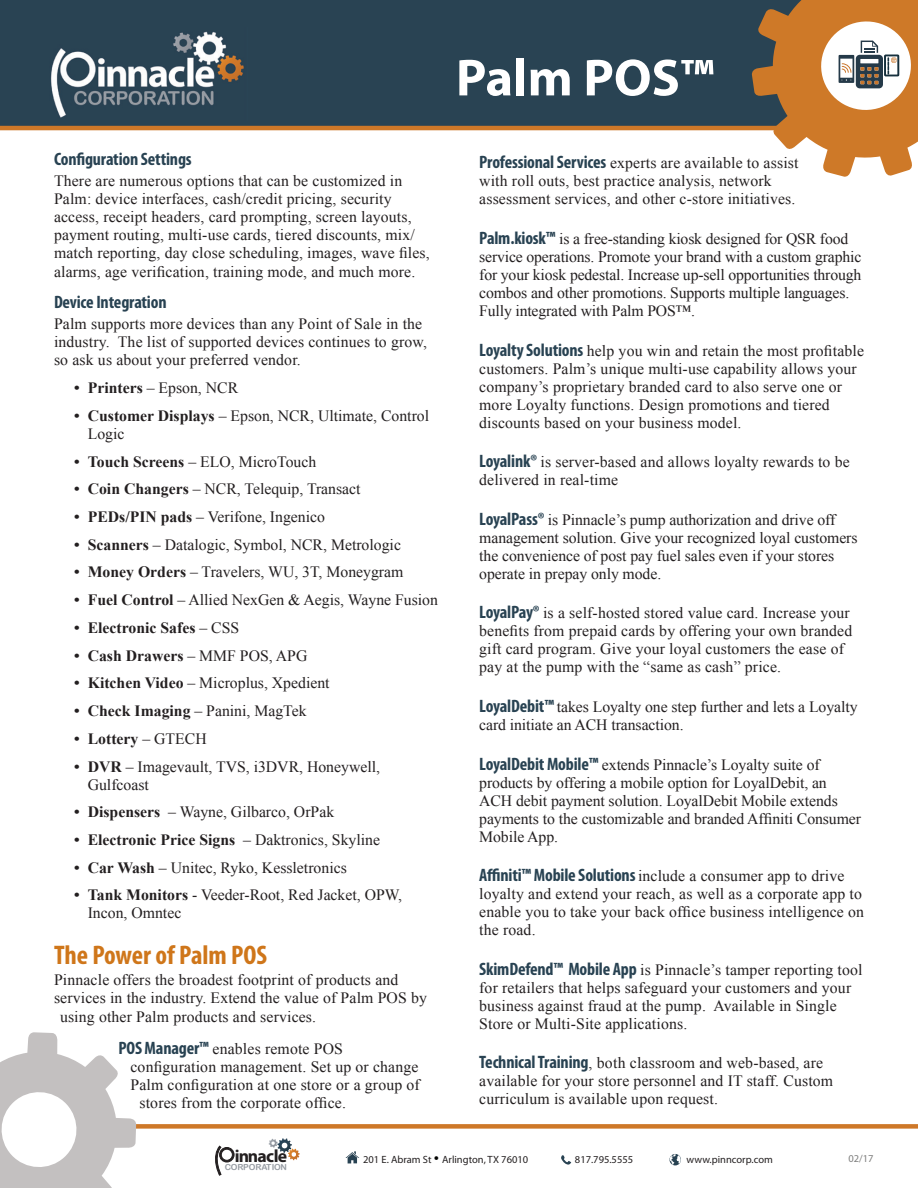
<style>
.page{position:relative;width:918px;height:1188px;background:#fff}
.page>*{position:absolute;margin:0;border:0;box-sizing:border-box;transform-origin:0 0}
.t1{font:700 52.5px "Myriad Pro";color:#fff}
.t2{font:700 condensed 27px "Myriad Pro";color:#cf761a}
.t3{font:700 condensed 18px "Myriad Pro";letter-spacing:-.01em;color:#284252}
.t4{font:700 17.7px "Myriad Pro";letter-spacing:-.045em;color:#231f20}
.t5{font:15.75px/18px "Times New Roman";letter-spacing:.01em;color:#231f20}
.t6{font:15.75px/18px "Times New Roman";letter-spacing:-.01em;color:#231f20}
.t7{font:700 15.75px "Times New Roman";color:#231f20}
.t8{font:10.5px "Myriad Pro";color:#231f20}
.t9{font:10.5px "Myriad Pro";color:#7e7e7d}
.t10{font:8.25px "Arial Rounded MT Bold";letter-spacing:-.03em;color:#979ca3}
.s1{font-weight:700}
.s2{font-weight:400}
.s3{font-family:"Myriad Pro";font-weight:700;font-stretch:condensed;font-size:18px;color:#284252}
.s4{font-family:"Times New Roman";font-size:15px;color:#040503}
</style>
<div class="page">
<svg style="left:561px;top:1155px;width:10px;height:10px"></svg>
<svg style="left:669px;top:1154px;width:12px;height:11px"></svg>
<svg style="left:345px;top:1151px;width:14px;height:12px"></svg>
<svg style="left:215px;top:1145px;width:20px;height:31px"></svg>
<svg style="left:269px;top:1138px;width:31px;height:22px"></svg>
<div style="left:133px;top:1124px;width:785px;height:5px;background:#ce7828"></div>
<svg style="left:0;top:1032px;width:136px;height:156px"></svg>
<div style="left:0;top:0;width:918px;height:127px;background:#294353"></div>
<img style="left:51px;top:31px;width:193px;height:87px">
<hr style="left:0;top:126px;width:918px;height:4px;background:#ce7828">
<svg style="left:751px;top:0;width:167px;height:177px"></svg>
<h1 class="t1" style="left:456px;top:43px;width:260px">Palm POS™</h1>
<p class="t3" style="left:54px;top:148px;width:139px">Configuration Settings</p>
<p class="t5" style="left:54px;top:172px;width:377px">There are numerous options that can be customized in Palm: device interfaces, cash/credit pricing, security access, receipt headers, card prompting, screen layouts, payment routing, multi-use cards, tiered discounts, mix/ match reporting, day close scheduling, images, wave files, alarms, age verification, training mode, and much more.</p>
<p class="t3" style="left:54px;top:291px;width:114px">Device Integration</p>
<p class="t5" style="left:54px;top:315px;width:374px">Palm supports more devices than any Point of Sale in the industry. The list of supported devices continues to grow, so ask us about your preferred vendor.</p>
<p class="t5" style="left:74px;top:379px;width:165px"><span class="s1">• Printers</span> – Epson, NCR</p>
<p class="t5" style="left:88px;top:406px;width:343px;text-indent:-13px"><span class="s1">• Customer Displays</span> – Epson, NCR, Ultimate, Control<br>Logic</p>
<p class="t5" style="left:74px;top:452px;width:244px"><span class="s1">• Touch Screens</span> – ELO, MicroTouch</p>
<p class="t5" style="left:74px;top:480px;width:288px"><span class="s1">• Coin Changers</span> – NCR, Telequip, Transact</p>
<p class="t5" style="left:74px;top:508px;width:252px"><span class="s1">• PEDs/PIN pads</span> – Verifone, Ingenico</p>
<p class="t5" style="left:74px;top:535px;width:328px"><span class="s1">• Scanners</span> – Datalogic, Symbol, NCR, Metrologic</p>
<p class="t5" style="left:74px;top:563px;width:331px"><span class="s1">• Money Orders</span> – Travelers, WU, 3T, Moneygram</p>
<p class="t5" style="left:74px;top:591px;width:365px"><span class="s1">• Fuel Control</span> – Allied NexGen &amp; Aegis, Wayne Fusion</p>
<p class="t7" style="left:74px;top:617px;width:167px">• Electronic Safes <span class="s2">– CSS</span></p>
<p class="t7" style="left:74px;top:644px;width:235px">• Cash Drawers <span class="s2">– MMF POS, APG</span></p>
<p class="t5" style="left:74px;top:674px;width:257px"><span class="s1">• Kitchen Video</span> – Microplus, Xpedient</p>
<p class="t5" style="left:74px;top:702px;width:234px"><span class="s1">• Check Imaging</span> – Panini, MagTek</p>
<p class="t7" style="left:74px;top:728px;width:134px">• Lottery <span class="s2">– GTECH</span></p>
<p class="t5" style="left:88px;top:757px;width:294px;text-indent:-13px"><span class="s1">• DVR</span> – Imagevault, TVS, i3DVR, Honeywell,<br>Gulfcoast</p>
<p class="t5" style="left:74px;top:803px;width:261px"><span class="s1">• Dispensers</span> – Wayne, Gilbarco, OrPak</p>
<p class="t7" style="left:74px;top:829px;width:307px">• Electronic Price Signs <span class="s2">– Daktronics, Skyline</span></p>
<p class="t5" style="left:74px;top:858px;width:274px"><span class="s1">• Car Wash</span> – Unitec, Ryko, Kessletronics</p>
<p class="t5" style="left:88px;top:886px;width:316px;text-indent:-13px"><span class="s1">• Tank Monitors</span> - Veeder-Root, Red Jacket, OPW,<br>Incon, Omntec</p>
<h2 class="t2" style="left:54px;top:938px;width:215px">The Power of Palm POS</h2>
<p class="t5" style="left:54px;top:971px;width:346px">Pinnacle offers the broadest footprint of products and</p>
<p class="t5" style="left:54px;top:989px;width:375px">services in the industry. Extend the value of Palm POS by</p>
<p class="t5" style="left:60px;top:1008px;width:258px">using other Palm products and services.</p>
<p class="t5" style="left:118px;top:1039px;width:226px"><span class="s3">POS Manager™</span> enables remote POS</p>
<p class="t5" style="left:130px;top:1057px;width:290px">configuration management. Set up or change</p>
<p class="t5" style="left:130px;top:1075px;width:291px">Palm configuration at one store or a group of</p>
<p class="t5" style="left:139px;top:1093px;width:208px">stores from the corporate office.</p>
<p class="t5" style="left:479px;top:154px;width:321px"><span class="s3">Professional Services</span> experts are available to assist with roll outs, best practice analysis, network assessment services, and other c-store initiatives.</p>
<p class="t6" style="left:479px;top:229px;width:384px"><span class="s3">Palm.kiosk™</span> is a free-standing kiosk designed for QSR food service operations. Promote your brand with a custom graphic for your kiosk pedestal. Increase up-sell opportunities through combos and other promotions. Supports multiple languages.<br>Fully integrated with Palm POS™.</p>
<p class="t5" style="left:479px;top:341px;width:386px"><span class="s3">Loyalty Solutions</span> help you win and retain the most profitable customers. Palm’s unique multi-use capability allows your company’s proprietary branded card to also serve one or more Loyalty functions. Design promotions and tiered discounts based on your business model.</p>
<p class="t5" style="left:479px;top:453px;width:372px"><span class="s3">Loyalink®</span> is server-based and allows loyalty rewards to be delivered in real-time</p>
<p class="t5" style="left:479px;top:510px;width:380px"><span class="s3">LoyalPass®</span> is Pinnacle’s pump authorization and drive off management solution. Give your recognized loyal customers the convenience of post pay fuel sales even if your stores operate in prepay only mode.</p>
<p class="t5" style="left:479px;top:604px;width:375px"><span class="s3">LoyalPay®</span> is a self-hosted stored value card. Increase your benefits from prepaid cards by offering your own branded gift card program. Give your loyal customers the ease of pay at the pump with the “same as cash” price.</p>
<p class="t5" style="left:479px;top:697px;width:380px"><span class="s3">LoyalDebit™</span> takes Loyalty one step further and lets a Loyalty card initiate an ACH transaction.</p>
<p class="t5" style="left:479px;top:755px;width:383px"><span class="s3">LoyalDebit Mobile™</span> extends Pinnacle’s Loyalty suite of products by offering a mobile option for LoyalDebit, an ACH debit payment solution. LoyalDebit Mobile extends payments to the customizable and branded Affiniti Consumer Mobile App.</p>
<p class="t5" style="left:479px;top:867px;width:386px"><span class="s3">Affiniti™ Mobile Solutions</span> include a consumer app to drive loyalty and extend your reach, as well as a corporate app to enable you to take your back office business intelligence on the road.</p>
<p class="t5" style="left:479px;top:960px;width:385px"><span class="s3">SkimDefend™ Mobile App</span> is Pinnacle’s tamper reporting tool for retailers that helps safeguard your customers and your business against fraud at the pump. Available in Single Store or Multi-Site applications.</p>
<p class="t5" style="left:479px;top:1054px;width:355px"><span class="s3">Technical Training</span>, both classroom and web-based, are available for your store personnel and IT staff. Custom curriculum is available upon request.</p>
<p class="t4" style="left:235px;top:1145px;width:54px">innacle</p>
<p class="t8" style="left:363px;top:1153px;width:167px">201 E. Abram St <span class="s4">•</span> Arlington, TX 76010</p>
<p class="t8" style="left:575px;top:1153px;width:60px">817.795.5555</p>
<p class="t8" style="left:687px;top:1153px;width:88px">www.pinncorp.com</p>
<p class="t9" style="left:849px;top:1152px;width:27px">02/17</p>
<p class="t10" style="left:225px;top:1162px;width:64px">CORPORATION</p>
</div>
